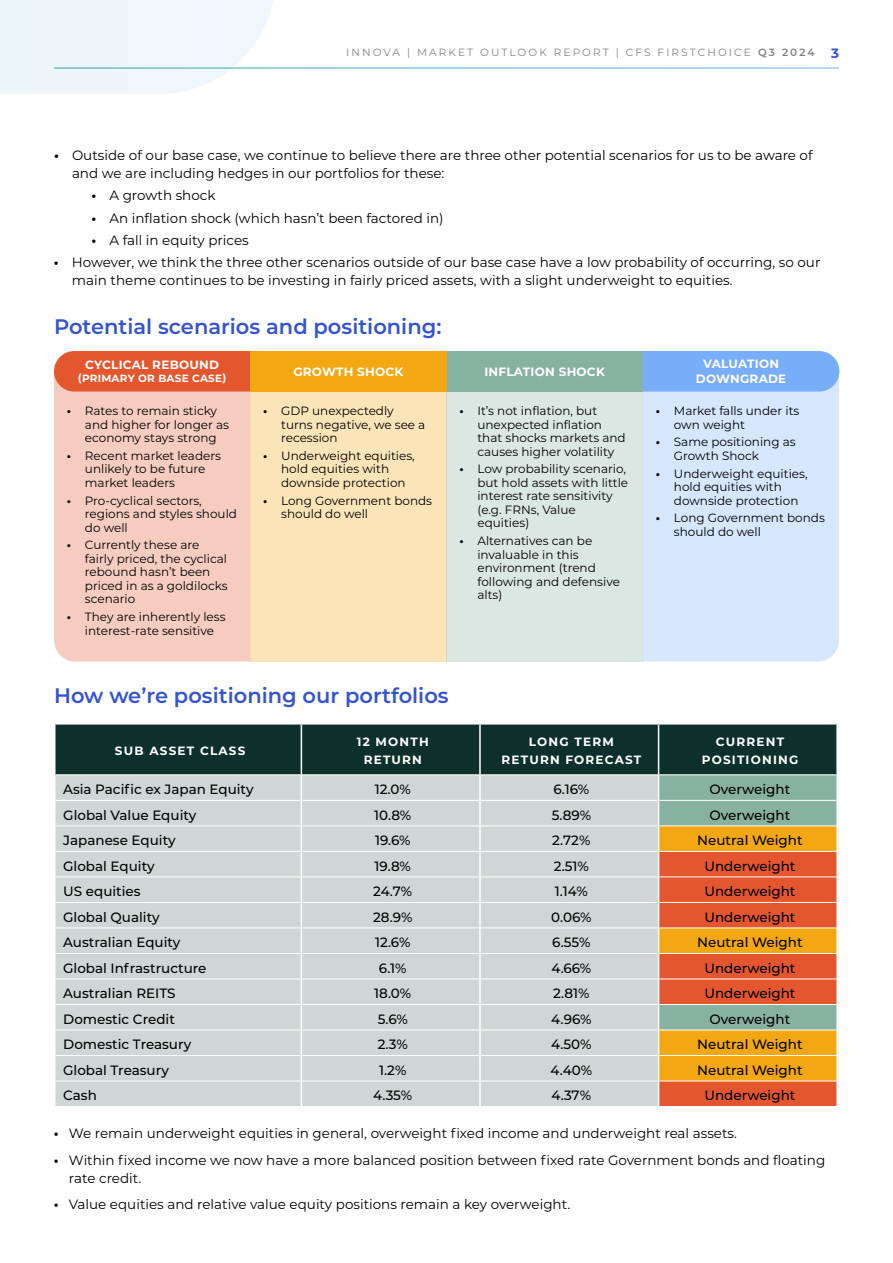
<style>
.page{position:relative;width:893px;height:1263px;background:#fff}
.page>*{position:absolute;margin:0;border:0;box-sizing:border-box;transform-origin:0 0}
.t1{font:600 21px "Montserrat";color:#3454d1}
.t2{font:13.5px/18px "Montserrat";color:#000}
.t3{font:500 13.5px "Montserrat";color:#000}
.t4{font:12px/13.5px "Montserrat";color:#000}
.t5{font:700 12px/18px "Montserrat";letter-spacing:.09em;color:#fff;text-align:center}
.t6{font:700 12px/14.4px "Montserrat";letter-spacing:.02em;color:#fff;text-align:center}
.t7{font:10.5px "Montserrat";letter-spacing:.2em;color:#808284}
.t8{font:700 10.5px "Montserrat";letter-spacing:.02em;color:#fff}
.s1{font-weight:600}
.s2{font-weight:700;font-size:13.5px;color:#3454d1}
.s3{font-weight:700}
</style>
<div class="page">
<svg style="left:0;top:0;width:274px;height:94px"></svg>
<div style="left:54px;top:392px;width:196px;height:270px;background:#f6ccc0"></div>
<div style="left:446px;top:351px;width:197px;height:311px;background:#dbe7e2"></div>
<div style="left:250px;top:351px;width:196px;height:311px;background:#fbe4b8"></div>
<div style="left:643px;top:392px;width:196px;height:270px;background:#d6e6fd"></div>
<div style="left:643px;top:351px;width:196px;height:41px;background:#78adf9"></div>
<div style="left:446px;top:351px;width:197px;height:41px;background:#87b1a1"></div>
<div style="left:250px;top:351px;width:196px;height:41px;background:#f3a712"></div>
<div style="left:54px;top:351px;width:196px;height:41px;background:#e4572e"></div>
<svg style="left:55px;top:724px;width:781px;height:382px;background:#b8b2a4"></svg>
<p class="t7" style="left:346px;top:48px;width:494px">INNOVA | MARKET OUTLOOK REPORT | CFS FIRSTCHOICE <span class="s1">Q3 2024</span> <span class="s2">3</span></p>
<p class="t2" style="left:72px;top:147px;width:742px;text-indent:-18px"><span class="s3">•</span> Outside of our base case, we continue to believe there are three other potential scenarios for us to be aware of and we are including hedges in our portfolios for these:</p>
<p class="t2" style="left:91px;top:188px;width:126px"><span class="s3">•</span> A growth shock</p>
<p class="t2" style="left:91px;top:210px;width:354px"><span class="s3">•</span> An inflation shock (which hasn’t been factored in)</p>
<p class="t2" style="left:91px;top:232px;width:159px"><span class="s3">•</span> A fall in equity prices</p>
<p class="t2" style="left:72px;top:254px;width:750px;text-indent:-18px"><span class="s3">•</span> However, we think the three other scenarios outside of our base case have a low probability of occurring, so our main theme continues to be investing in fairly priced assets, with a slight underweight to equities.</p>
<h1 class="t1" style="left:54px;top:318px;width:389px">Potential scenarios and positioning:</h1>
<p class="t6" style="left:696px;top:357px;width:92px">VALUATION<br>DOWNGRADE</p>
<p class="t4" style="left:85px;top:405px;width:146px;text-indent:-18px"><span class="s3">•</span> Rates to remain sticky and higher for longer as economy stays strong</p>
<p class="t4" style="left:85px;top:450px;width:138px;text-indent:-18px"><span class="s3">•</span> Recent market leaders unlikely to be future market leaders</p>
<p class="t4" style="left:85px;top:494px;width:154px;text-indent:-18px"><span class="s3">•</span> Pro-cyclical sectors, regions and styles should do well</p>
<p class="t4" style="left:85px;top:539px;width:144px;text-indent:-18px"><span class="s3">•</span> Currently these are fairly priced, the cyclical rebound hasn’t been priced in as a goldilocks scenario</p>
<p class="t4" style="left:67px;top:611px;width:160px;text-align:center"><span class="s3">•</span> They are inherently less interest-rate sensitive</p>
<p class="t6" style="left:85px;top:358px;width:135px">CYCLICAL REBOUND</p>
<p class="t8" style="left:78px;top:373px;width:150px">(PRIMARY OR BASE CASE)</p>
<p class="t6" style="left:293px;top:364px;width:112px">GROWTH SHOCK</p>
<p class="t6" style="left:484px;top:364px;width:122px">INFLATION SHOCK</p>
<p class="t4" style="left:674px;top:405px;width:127px;text-indent:-18px"><span class="s3">•</span> Market falls under its own weight</p>
<p class="t4" style="left:674px;top:436px;width:123px;text-indent:-18px"><span class="s3">•</span> Same positioning as<br>Growth Shock</p>
<p class="t4" style="left:674px;top:467px;width:135px;text-indent:-18px"><span class="s3">•</span> Underweight equities, hold equities with downside protection</p>
<p class="t4" style="left:674px;top:512px;width:153px;text-indent:-18px"><span class="s3">•</span> Long Government bonds should do well</p>
<p class="t4" style="left:477px;top:405px;width:150px;text-indent:-18px"><span class="s3">•</span> It’s not inflation, but unexpected inflation that shocks markets and causes higher volatility</p>
<p class="t4" style="left:477px;top:463px;width:152px;text-indent:-18px"><span class="s3">•</span> Low probability scenario, but hold assets with little interest rate sensitivity (e.g. FRNs, Value equities)</p>
<p class="t4" style="left:477px;top:535px;width:144px;text-indent:-18px"><span class="s3">•</span> Alternatives can be invaluable in this environment (trend following and defensive alts)</p>
<p class="t4" style="left:281px;top:405px;width:146px;text-indent:-18px"><span class="s3">•</span> GDP unexpectedly turns negative, we see a recession</p>
<p class="t4" style="left:281px;top:450px;width:135px;text-indent:-18px"><span class="s3">•</span> Underweight equities, hold equities with downside protection</p>
<p class="t4" style="left:281px;top:494px;width:153px;text-indent:-18px"><span class="s3">•</span> Long Government bonds should do well</p>
<h1 class="t1" style="left:54px;top:687px;width:396px">How we’re positioning our portfolios</h1>
<p class="t5" style="left:115px;top:742px;width:132px">SUB ASSET CLASS</p>
<p class="t5" style="left:357px;top:733px;width:73px">12 MONTH<br>RETURN</p>
<p class="t5" style="left:502px;top:733px;width:141px">LONG TERM<br>RETURN FORECAST</p>
<p class="t5" style="left:702px;top:733px;width:98px">CURRENT<br>POSITIONING</p>
<p class="t3" style="left:63px;top:784px;width:192px">Asia Pacific ex Japan Equity</p>
<p class="t3" style="left:375px;top:784px;width:38px">12.0%</p>
<p class="t3" style="left:553px;top:784px;width:37px">6.16%</p>
<p class="t3" style="left:710px;top:784px;width:82px">Overweight</p>
<p class="t3" style="left:63px;top:809px;width:135px">Global Value Equity</p>
<p class="t3" style="left:374px;top:809px;width:38px">10.8%</p>
<p class="t3" style="left:552px;top:809px;width:41px">5.89%</p>
<p class="t3" style="left:710px;top:809px;width:82px">Overweight</p>
<p class="t3" style="left:63px;top:835px;width:114px">Japanese Equity</p>
<p class="t3" style="left:375px;top:835px;width:37px">19.6%</p>
<p class="t3" style="left:552px;top:835px;width:40px">2.72%</p>
<p class="t3" style="left:697px;top:835px;width:107px">Neutral Weight</p>
<p class="t3" style="left:63px;top:860px;width:93px">Global Equity</p>
<p class="t3" style="left:375px;top:860px;width:38px">19.8%</p>
<p class="t3" style="left:554px;top:860px;width:37px">2.51%</p>
<p class="t3" style="left:704px;top:860px;width:93px">Underweight</p>
<p class="t3" style="left:63px;top:886px;width:79px">US equities</p>
<p class="t3" style="left:373px;top:886px;width:41px">24.7%</p>
<p class="t3" style="left:555px;top:886px;width:34px">1.14%</p>
<p class="t3" style="left:704px;top:886px;width:93px">Underweight</p>
<p class="t3" style="left:63px;top:911px;width:98px">Global Quality</p>
<p class="t3" style="left:373px;top:911px;width:41px">28.9%</p>
<p class="t3" style="left:551px;top:911px;width:42px">0.06%</p>
<p class="t3" style="left:704px;top:911px;width:93px">Underweight</p>
<p class="t3" style="left:63px;top:937px;width:119px">Australian Equity</p>
<p class="t3" style="left:375px;top:937px;width:37px">12.6%</p>
<p class="t3" style="left:552px;top:937px;width:40px">6.55%</p>
<p class="t3" style="left:697px;top:937px;width:107px">Neutral Weight</p>
<p class="t3" style="left:63px;top:962px;width:145px">Global Infrastructure</p>
<p class="t3" style="left:379px;top:962px;width:29px">6.1%</p>
<p class="t3" style="left:551px;top:962px;width:41px">4.66%</p>
<p class="t3" style="left:704px;top:962px;width:93px">Underweight</p>
<p class="t3" style="left:63px;top:988px;width:114px">Australian REITS</p>
<p class="t3" style="left:374px;top:988px;width:39px">18.0%</p>
<p class="t3" style="left:553px;top:988px;width:38px">2.81%</p>
<p class="t3" style="left:704px;top:988px;width:93px">Underweight</p>
<p class="t3" style="left:63px;top:1013px;width:113px">Domestic Credit</p>
<p class="t3" style="left:378px;top:1013px;width:32px">5.6%</p>
<p class="t3" style="left:551px;top:1013px;width:42px">4.96%</p>
<p class="t3" style="left:710px;top:1013px;width:82px">Overweight</p>
<p class="t3" style="left:63px;top:1039px;width:130px">Domestic Treasury</p>
<p class="t3" style="left:378px;top:1039px;width:32px">2.3%</p>
<p class="t3" style="left:551px;top:1039px;width:42px">4.50%</p>
<p class="t3" style="left:697px;top:1039px;width:107px">Neutral Weight</p>
<p class="t3" style="left:63px;top:1064px;width:107px">Global Treasury</p>
<p class="t3" style="left:379px;top:1064px;width:29px">1.2%</p>
<p class="t3" style="left:550px;top:1064px;width:43px">4.40%</p>
<p class="t3" style="left:697px;top:1064px;width:107px">Neutral Weight</p>
<p class="t3" style="left:63px;top:1090px;width:35px">Cash</p>
<p class="t3" style="left:373px;top:1090px;width:41px">4.35%</p>
<p class="t3" style="left:552px;top:1090px;width:41px">4.37%</p>
<p class="t3" style="left:704px;top:1090px;width:93px">Underweight</p>
<p class="t2" style="left:54px;top:1125px;width:685px"><span class="s3">•</span> We remain underweight equities in general, overweight fixed income and underweight real assets.</p>
<p class="t2" style="left:69px;top:1152px;width:758px;text-indent:-15px"><span class="s3">•</span> Within fixed income we now have a more balanced position between fixed rate Government bonds and floating rate credit.</p>
<p class="t2" style="left:54px;top:1196px;width:518px"><span class="s3">•</span> Value equities and relative value equity positions remain a key overweight.</p>
</div>
